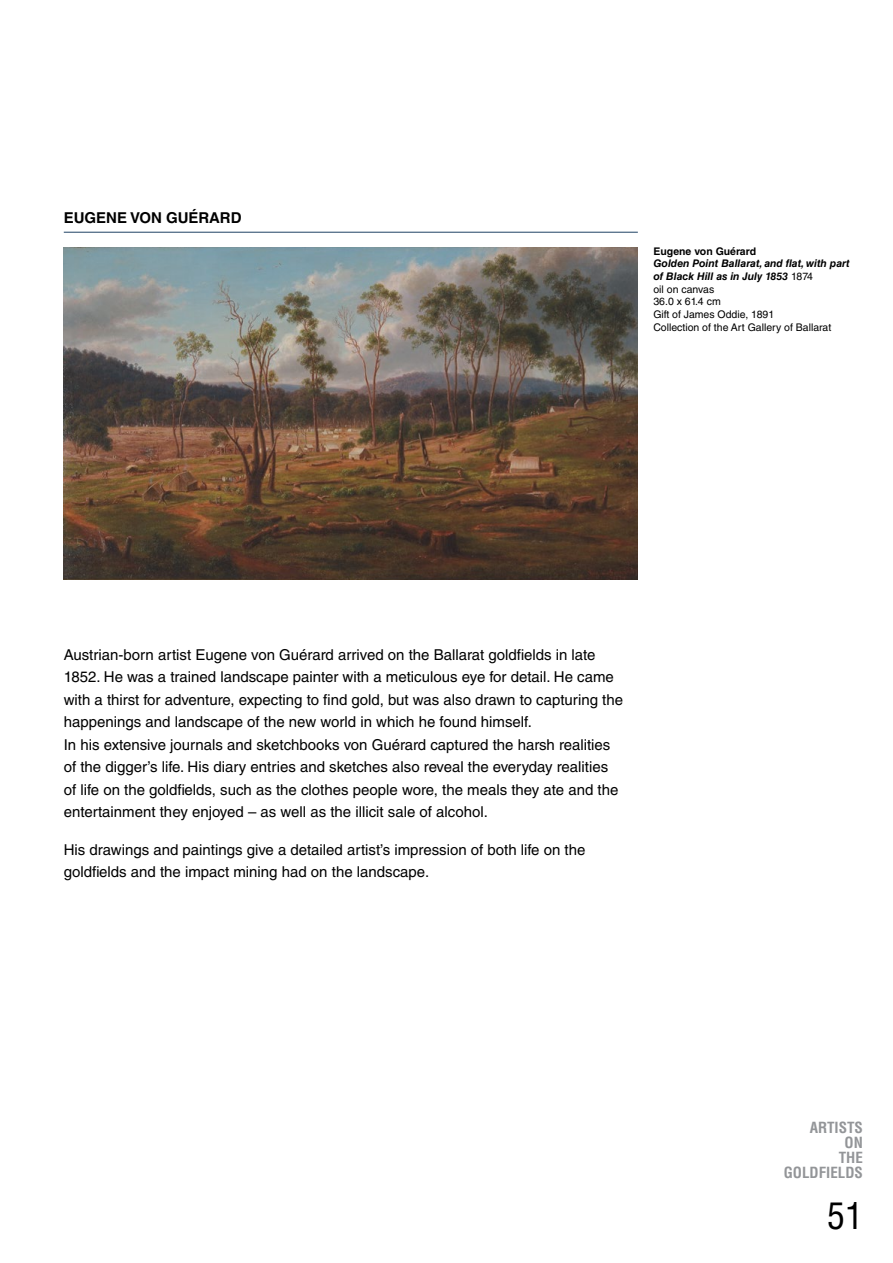
<style>
.page{position:relative;width:893px;height:1263px;background:#fff}
.page>*{position:absolute;margin:0;border:0;box-sizing:border-box;transform-origin:0 0}
.t1{font:condensed 36px "Helvetica LT Std";color:#000}
.t2{font:15px/22.5px "Helvetica LT Std";color:#000}
.t3{font:700 condensed 15px/15px "Helvetica LT Std";color:#939598;text-align:right}
.t4{font:700 15px "Helvetica LT Std";color:#000}
.t5{font:10.5px/12.6px "Helvetica LT Std";color:#000}
.t6{font:700 10.5px "Helvetica LT Std";color:#000}
.s1{font-weight:700;font-style:italic}
</style>
<div class="page">
<hr style="left:64px;top:232px;width:574px;height:1px;background:#1e4164">
<img style="left:64px;top:247px;width:574px;height:333px">
<p class="t4" style="left:64px;top:209px;width:179px">EUGENE VON GUÉRARD</p>
<p class="t6" style="left:653px;top:245px;width:104px">Eugene von Guérard</p>
<p class="t5" style="left:653px;top:257px;width:198px"><span class="s1">Golden Point Ballarat, and flat, with part of Black Hill as in July 1853</span> 1874<br>oil on canvas<br>36.0 x 61.4 cm<br>Gift of James Oddie, 1891<br>Collection of the Art Gallery of Ballarat</p>
<p class="t2" style="left:64px;top:643px;width:561px">Austrian-born artist Eugene von Guérard arrived on the Ballarat goldfields in late 1852. He was a trained landscape painter with a meticulous eye for detail. He came with a thirst for adventure, expecting to find gold, but was also drawn to capturing the happenings and landscape of the new world in which he found himself.<br>In his extensive journals and sketchbooks von Guérard captured the harsh realities of the digger’s life. His diary entries and sketches also reveal the everyday realities of life on the goldfields, such as the clothes people wore, the meals they ate and the entertainment they enjoyed – as well as the illicit sale of alcohol.</p>
<p class="t2" style="left:64px;top:838px;width:523px">His drawings and paintings give a detailed artist’s impression of both life on the goldfields and the impact mining had on the landscape.</p>
<p class="t3" style="left:784px;top:1120px;width:81px">ARTISTS<br>ON<br>THE<br>GOLDFIELDS</p>
<h1 class="t1" style="left:827px;top:1193px;width:37px">51</h1>
</div>
